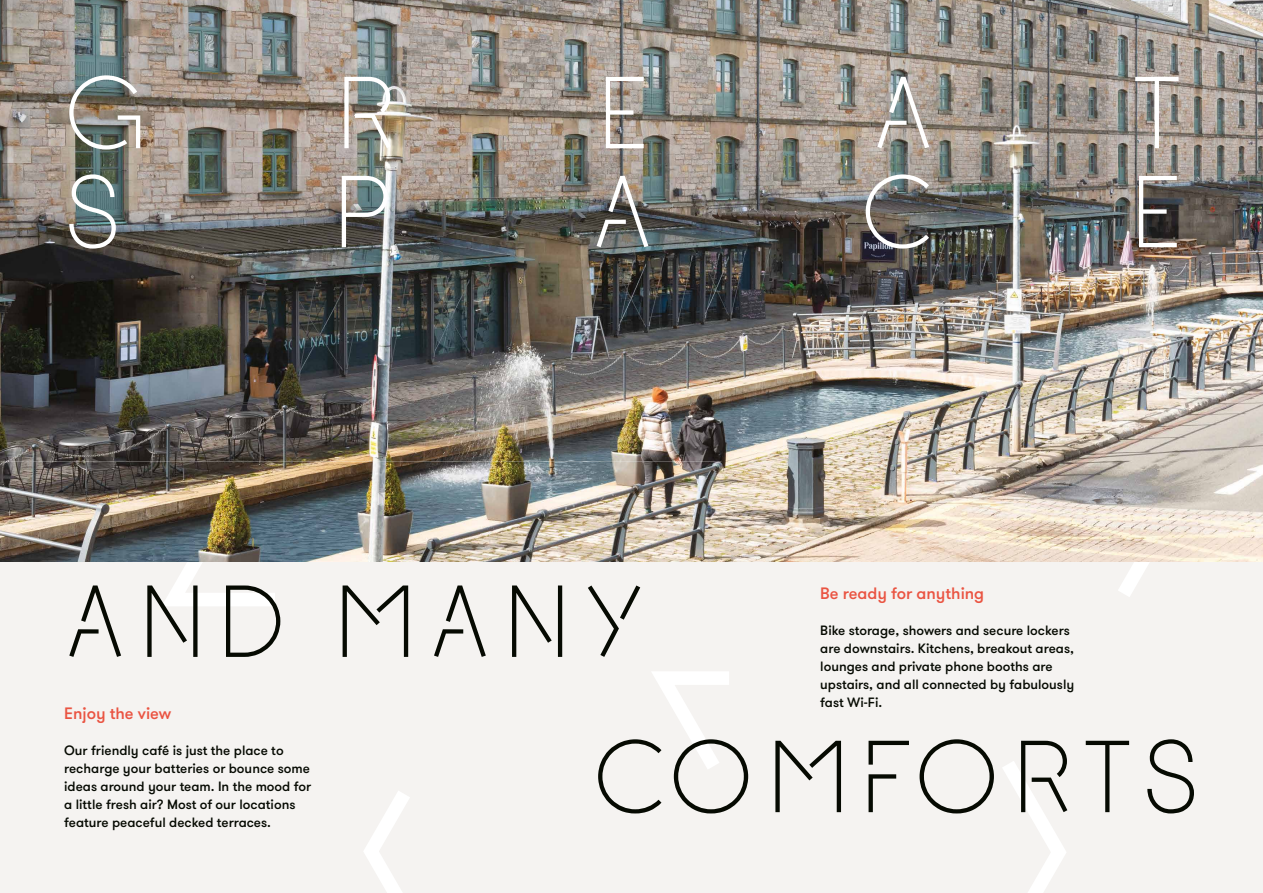
<style>
.page{position:relative;width:1263px;height:893px;background:#f5f3f1}
.page>*{position:absolute;margin:0;border:0;box-sizing:border-box;transform-origin:0 0}
.t1{font:102px "Clockwise";color:#fff}
.t2{font:102px "Clockwise";letter-spacing:.08em;color:#060a02}
.t3{font:102px "Clockwise";letter-spacing:.155em;color:#060a02}
.t4{font:500 16.5px "GT Walsheim Pro";color:#ea5442}
.t5{font:500 13.5px/18px "GT Walsheim Pro";color:#060a02}
</style>
<div class="page">
<svg style="left:64px;top:561px;width:1134px;height:332px"></svg>
<img style="left:0;top:0;width:1263px;height:561px">
<h1 class="t1" style="left:64px;top:67px;width:83px">G</h1>
<h1 class="t1" style="left:339px;top:67px;width:58px">R</h1>
<h1 class="t1" style="left:601px;top:67px;width:50px">E</h1>
<h1 class="t1" style="left:872px;top:67px;width:64px">A</h1>
<h1 class="t1" style="left:1130px;top:67px;width:55px">T</h1>
<h1 class="t1" style="left:64px;top:166px;width:58px">S</h1>
<h1 class="t1" style="left:337px;top:166px;width:58px">P</h1>
<h1 class="t1" style="left:591px;top:166px;width:64px">A</h1>
<h1 class="t1" style="left:860px;top:166px;width:75px">C</h1>
<h1 class="t1" style="left:1134px;top:166px;width:50px">E</h1>
<h1 class="t3" style="left:64px;top:575px;width:583px">AND MANY</h1>
<p class="t4" style="left:820px;top:583px;width:165px">Be ready for anything</p>
<p class="t5" style="left:820px;top:622px;width:256px">Bike storage, showers and secure lockers are downstairs. Kitchens, breakout areas, lounges and private phone booths are upstairs, and all connected by fabulously fast Wi-Fi.</p>
<p class="t4" style="left:64px;top:703px;width:108px">Enjoy the view</p>
<p class="t5" style="left:64px;top:742px;width:249px">Our friendly café is just the place to recharge your batteries or bounce some ideas around your team. In the mood for a little fresh air? Most of our locations feature peaceful decked terraces.</p>
<h1 class="t2" style="left:593px;top:730px;width:608px">COMFORTS</h1>
</div>
